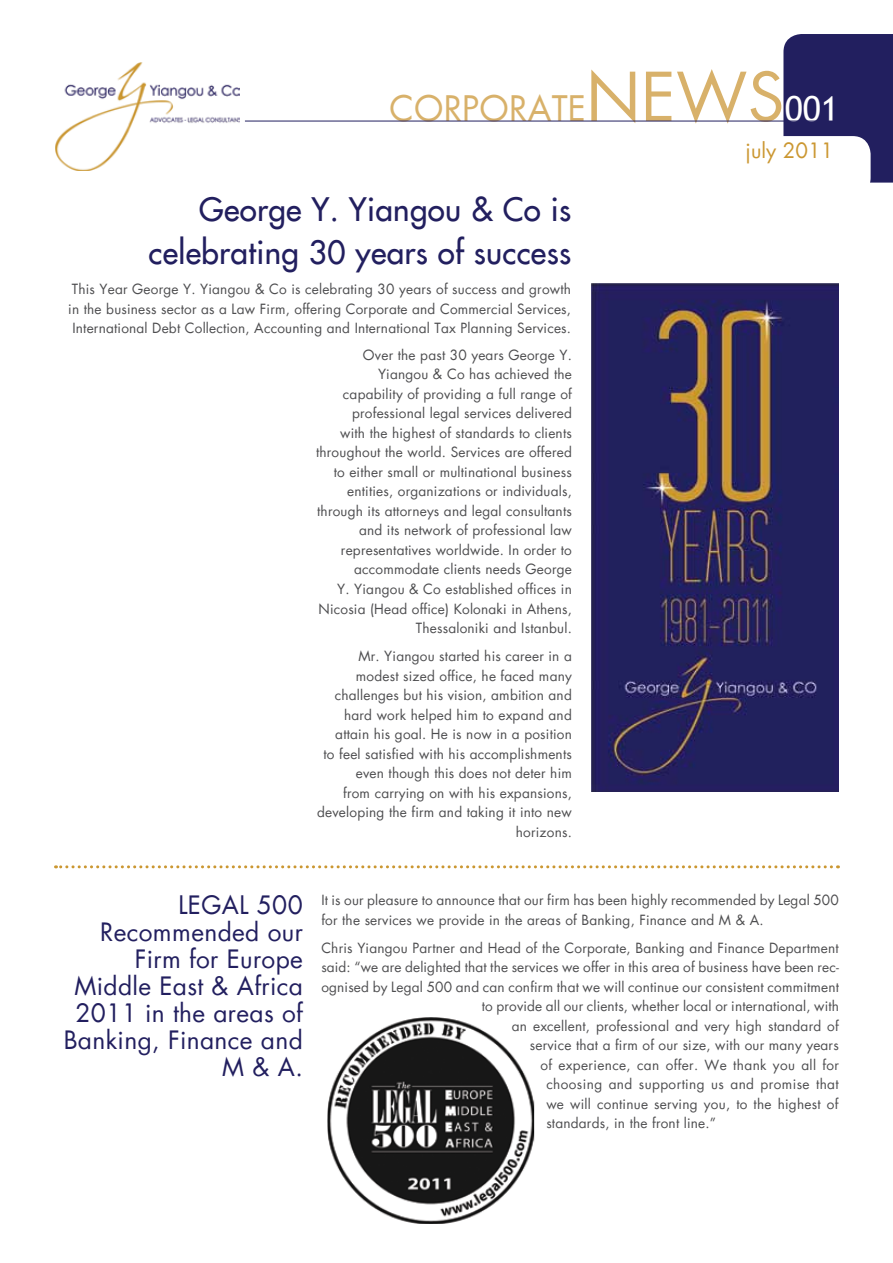
<style>
.page{position:relative;width:893px;height:1263px;background:#fff}
.page>*{position:absolute;margin:0;border:0;box-sizing:border-box;transform-origin:0 0}
.t1{font:37.5px "Kp Linea";color:#d8b16a}
.t2{font:36px/43.2px "Kp Linea Medium T";letter-spacing:.01em;color:#221f5f;text-align:right}
.t3{font:27px/27px "Kp Linea";letter-spacing:.01em;color:#221f5f;text-align:right}
.t4{font:22.5px "Kp Linea";color:#cb9731}
.t5{font:15px/19.5px "Kp Linea";letter-spacing:.01em;color:#4d4d4f;text-align:right}
.s1{font-size:72px}
.s2{font-family:"Trebuchet MS";font-size:34.5px;color:#fff}
</style>
<div class="page">
<svg style="left:245px;top:34px;width:648px;height:149px"></svg>
<svg style="left:55px;top:865px;width:776px;height:3px"></svg>
<img style="left:327px;top:1017px;width:207px;height:207px">
<img style="left:55px;top:63px;width:184px;height:107px">
<img style="left:592px;top:283px;width:246px;height:508px">
<h1 class="t1" style="left:390px;top:86px;width:451px">CORPORATE<span class="s1">NEWS</span><span class="s2">001</span></h1>
<h3 class="t4" style="left:746px;top:137px;width:89px">july 2011</h3>
<h2 class="t2" style="left:148px;top:188px;width:424px">George Y. Yiangou &amp; Co is celebrating 30 years of success</h2>
<p class="t5" style="left:68px;top:279px;width:504px;text-align:justify">This Year George Y. Yiangou &amp; Co is celebrating 30 years of success and growth in the business sector as a Law Firm, offering Corporate and Commercial Services, International Debt Collection, Accounting and International Tax Planning Services.</p>
<p class="t5" style="left:316px;top:345px;width:257px">Over the past 30 years George Y.<br>Yiangou &amp; Co has achieved the capability of providing a full range of professional legal services delivered<br>with the highest of standards to clients throughout the world. Services are offered to either small or multinational business entities, organizations or individuals, through its attorneys and legal consultants and its network of professional law representatives worldwide. In order to accommodate clients needs George<br>Y. Yiangou &amp; Co established offices in Nicosia (Head office) Kolonaki in Athens, Thessaloniki and Istanbul.</p>
<p class="t5" style="left:317px;top:646px;width:256px">Mr. Yiangou started his career in a modest sized office, he faced many challenges but his vision, ambition and hard work helped him to expand and attain his goal. He is now in a position<br>to feel satisfied with his accomplishments even though this does not deter him<br>from carrying on with his expansions, developing the firm and taking it into new horizons.</p>
<h3 class="t3" style="left:64px;top:891px;width:241px">LEGAL 500<br>Recommended our<br>Firm for Europe<br>Middle East &amp; Africa<br>2011 in the areas of<br>Banking, Finance and<br>M &amp; A.</h3>
<p class="t5" style="left:321px;top:890px;width:519px;text-align:left">It is our pleasure to announce that our firm has been highly recommended by Legal 500 for the services we provide in the areas of Banking, Finance and M &amp; A.</p>
<p class="t5" style="left:321px;top:938px;width:519px">Chris Yiangou Partner and Head of the Corporate, Banking and Finance Department</p>
<p class="t5" style="left:321px;top:957px;width:519px">said: “we are delighted that the services we offer in this area of business have been rec-</p>
<p class="t5" style="left:321px;top:977px;width:519px">ognised by Legal 500 and can confirm that we will continue our consistent commitment</p>
<p class="t5" style="left:482px;top:996px;width:359px">to provide all our clients, whether local or international, with</p>
<p class="t5" style="left:512px;top:1016px;width:328px">an excellent, professional and very high standard of</p>
<p class="t5" style="left:530px;top:1035px;width:310px">service that a firm of our size, with our many years</p>
<p class="t5" style="left:540px;top:1055px;width:300px">of experience, can offer. We thank you all for</p>
<p class="t5" style="left:546px;top:1074px;width:294px">choosing and supporting us and promise that</p>
<p class="t5" style="left:546px;top:1094px;width:294px">we will continue serving you, to the highest of</p>
<p class="t5" style="left:546px;top:1113px;width:171px">standards, in the front line.”</p>
</div>
